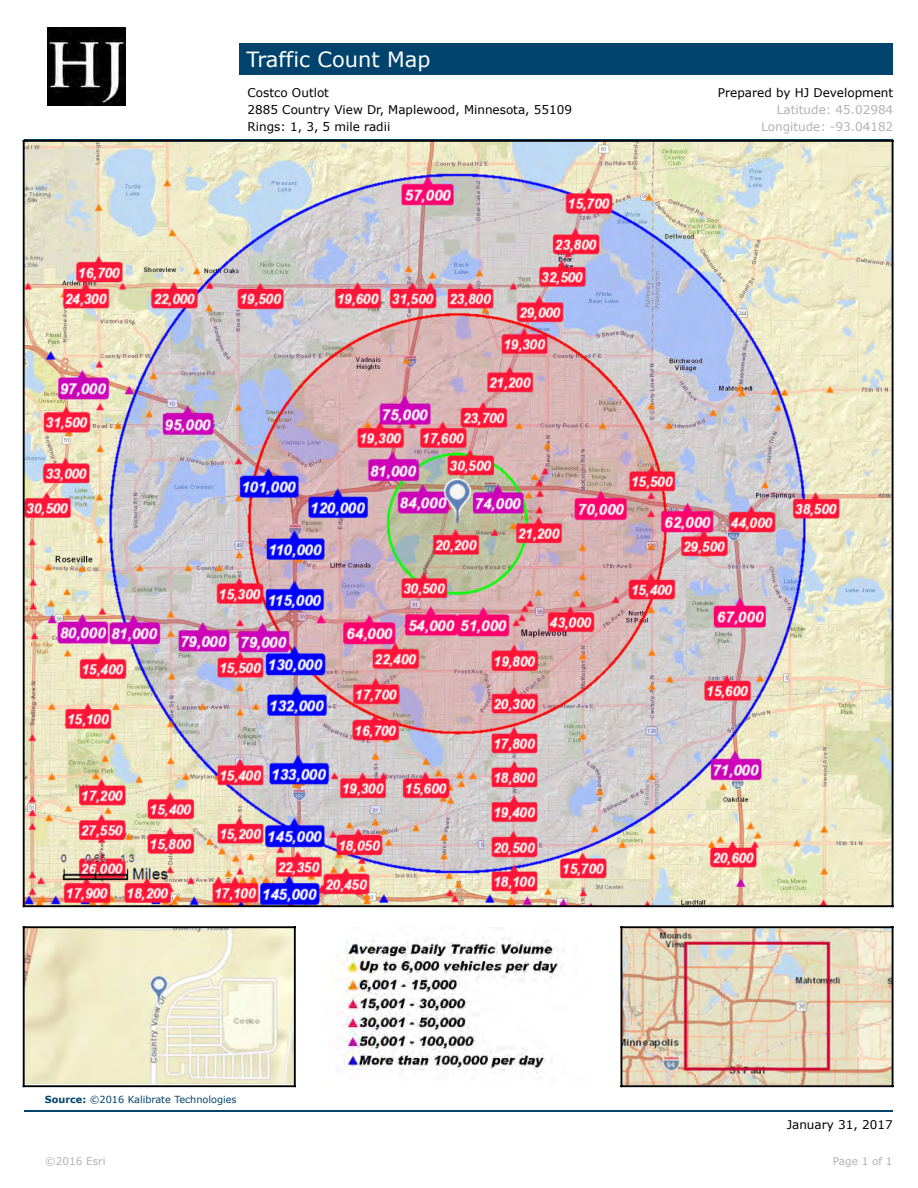
<style>
.page{position:relative;width:918px;height:1188px;background:#fff}
.page>*{position:absolute;margin:0;border:0;box-sizing:border-box;transform-origin:0 0}
.t1{font:21px "Verdana";color:#fff}
.t2{font:12px "Verdana";color:#000}
.t3{font:12px "Verdana";color:#b4b1b1}
.t4{font:10.5px "Verdana";color:#b4b1b1}
.t5{font:9.75px "Verdana";color:#00436d}
.s1{font-weight:700}
</style>
<div class="page">
<div style="left:240px;top:43px;width:653px;height:32px;background:#00436d"></div>
<img style="left:47px;top:27px;width:79px;height:78px">
<hr style="left:24px;top:139px;width:869px;height:2px;background:#00436d">
<img style="left:25px;top:142px;width:867px;height:763px">
<hr style="left:23px;top:140px;width:2px;height:767px;background:#000">
<hr style="left:23px;top:140px;width:871px;height:2px;background:#000">
<hr style="left:892px;top:140px;width:2px;height:767px;background:#000">
<hr style="left:23px;top:905px;width:871px;height:2px;background:#000">
<img style="left:25px;top:928px;width:269px;height:156px">
<hr style="left:23px;top:926px;width:2px;height:161px;background:#000">
<hr style="left:23px;top:926px;width:273px;height:2px;background:#000">
<hr style="left:294px;top:926px;width:2px;height:161px;background:#000">
<hr style="left:23px;top:1085px;width:273px;height:2px;background:#000">
<img style="left:331px;top:927px;width:233px;height:147px">
<img style="left:622px;top:928px;width:270px;height:156px">
<hr style="left:621px;top:926px;width:1px;height:161px;background:#000">
<hr style="left:621px;top:926px;width:273px;height:2px;background:#000">
<hr style="left:892px;top:926px;width:2px;height:161px;background:#000">
<hr style="left:621px;top:1085px;width:273px;height:2px;background:#000">
<hr style="left:24px;top:1110px;width:869px;height:2px;background:#00436d">
<h1 class="t1" style="left:246px;top:45px;width:186px">Traffic Count Map</h1>
<p class="t2" style="left:248px;top:84px;width:83px">Costco Outlot</p>
<p class="t2" style="left:718px;top:84px;width:177px">Prepared by HJ Development</p>
<p class="t2" style="left:248px;top:101px;width:326px">2885 Country View Dr, Maplewood, Minnesota, 55109</p>
<p class="t3" style="left:777px;top:101px;width:118px">Latitude: 45.02984</p>
<p class="t2" style="left:248px;top:119px;width:144px">Rings: 1, 3, 5 mile radii</p>
<p class="t3" style="left:761px;top:119px;width:134px">Longitude: -93.04182</p>
<p class="t5" style="left:45px;top:1093px;width:193px"><span class="s1">Source:</span> ©2016 Kalibrate Technologies</p>
<p class="t2" style="left:787px;top:1116px;width:107px">January 31, 2017</p>
<p class="t4" style="left:45px;top:1154px;width:62px">©2016 Esri</p>
<p class="t4" style="left:833px;top:1154px;width:61px">Page 1 of 1</p>
</div>
